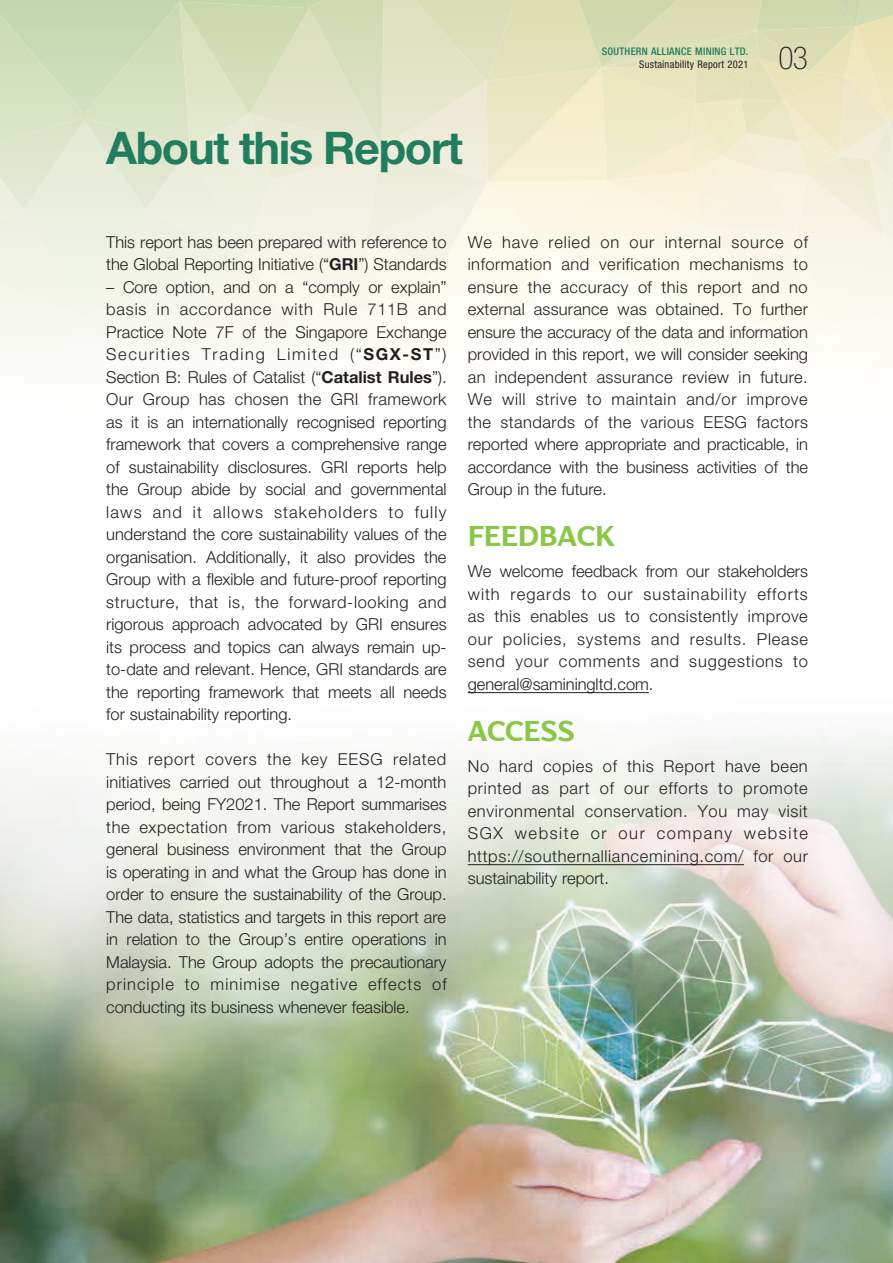
<style>
.page{position:relative;width:893px;height:1263px;background:#fff}
.page>*{position:absolute;margin:0;border:0;box-sizing:border-box;transform-origin:0 0}
.t1{font:700 45px "Helvetica Neue LT Pro";letter-spacing:-.03em;color:#217d5d}
.t2{font:100 condensed 31.5px "Helvetica Neue LT Std";color:#231f20}
.t3{font:28.5px "AB In Bev Headlines";letter-spacing:-.005em;color:#8ac648}
.t4{font:300 16.5px/22.5px "Helvetica Neue LT Std";color:#231f20;text-align:justify}
.t5{font:500 condensed 10.5px "Helvetica Neue LT Std";letter-spacing:.025em;color:#217d5d}
.t6{font:condensed 10.5px "Helvetica Neue LT Std";letter-spacing:.025em;color:#231f20}
.s1{font-weight:700}
</style>
<div class="page">
<img style="left:0;top:0;width:893px;height:1263px">
<hr style="left:468px;top:692px;width:181px;height:1px;background:#231f20">
<hr style="left:468px;top:864px;width:276px;height:1px;background:#231f20">
<h1 class="t1" style="left:106px;top:120px;width:358px">About this Report</h1>
<p class="t5" style="left:602px;top:45px;width:148px">SOUTHERN ALLIANCE MINING LTD.</p>
<p class="t6" style="left:639px;top:59px;width:111px">Sustainability Report 2021</p>
<h2 class="t2" style="left:778px;top:40px;width:31px">03</h2>
<p class="t4" style="left:106px;top:230px;width:342px">This report has been prepared with reference to the Global Reporting Initiative (“<span class="s1">GRI</span>”) Standards</p>
<p class="t4" style="left:106px;top:275px;width:342px">– Core option, and on a “comply or explain” basis in accordance with Rule 711B and Practice Note 7F of the Singapore Exchange Securities Trading Limited (“<span class="s1">SGX-ST</span>”)<br>Section B: Rules of Catalist (“<span class="s1">Catalist Rules</span>”).<br>Our Group has chosen the GRI framework as it is an internationally recognised reporting framework that covers a comprehensive range of sustainability disclosures. GRI reports help the Group abide by social and governmental laws and it allows stakeholders to fully understand the core sustainability values of the organisation. Additionally, it also provides the Group with a flexible and future-proof reporting structure, that is, the forward-looking and rigorous approach advocated by GRI ensures its process and topics can always remain up&shy;to-date and relevant. Hence, GRI standards are the reporting framework that meets all needs for sustainability reporting.</p>
<p class="t4" style="left:106px;top:748px;width:342px">This report covers the key EESG related initiatives carried out throughout a 12-month period, being FY2021. The Report summarises the expectation from various stakeholders, general business environment that the Group is operating in and what the Group has done in order to ensure the sustainability of the Group.<br>The data, statistics and targets in this report are in relation to the Group’s entire operations in Malaysia. The Group adopts the precautionary principle to minimise negative effects of conducting its business whenever feasible.</p>
<p class="t4" style="left:468px;top:230px;width:342px">We have relied on our internal source of information and verification mechanisms to ensure the accuracy of this report and no external assurance was obtained. To further ensure the accuracy of the data and information provided in this report, we will consider seeking an independent assurance review in future.<br>We will strive to maintain and/or improve the standards of the various EESG factors reported where appropriate and practicable, in accordance with the business activities of the Group in the future.</p>
<h3 class="t3" style="left:468px;top:518px;width:149px">FEEDBACK</h3>
<p class="t4" style="left:468px;top:560px;width:342px">We welcome feedback from our stakeholders with regards to our sustainability efforts as this enables us to consistently improve our policies, systems and results. Please send your comments and suggestions to general@saminingltd.com.</p>
<h3 class="t3" style="left:468px;top:713px;width:109px">ACCESS</h3>
<p class="t4" style="left:468px;top:754px;width:342px">No hard copies of this Report have been printed as part of our efforts to promote environmental conservation. You may visit SGX website or our company website https://southernalliancemining.com/ for our sustainability report.</p>
</div>
